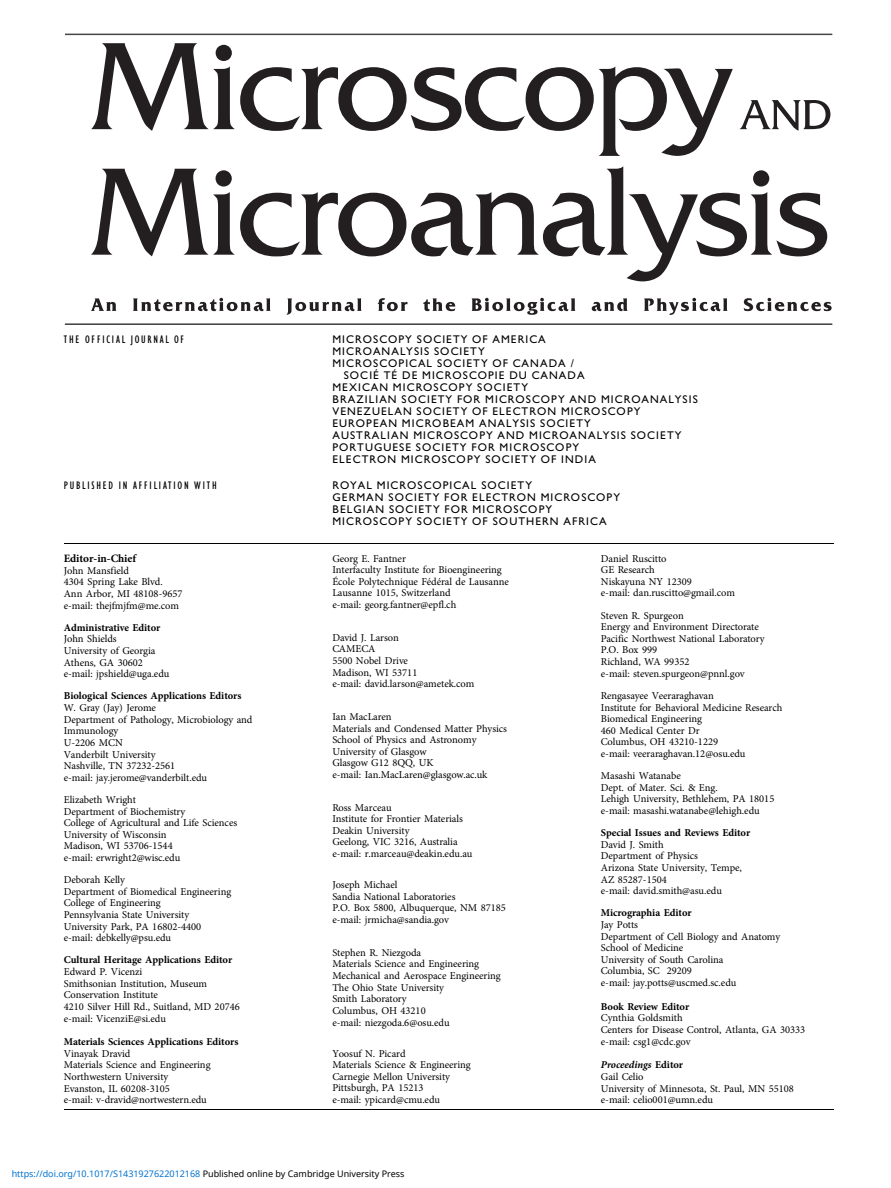
<style>
.page{position:relative;width:891px;height:1188px;background:#fff}
.page>*{position:absolute;margin:0;border:0;box-sizing:border-box;transform-origin:0 0}
.t1{font:11.25px/12px "Adv O Tfe 3 a 9 e 77";letter-spacing:.1em;color:#000}
.t2{font:11.25px "Adv TT9 d 69 e 2 cb";letter-spacing:.16em;color:#000}
.t3{font:11.25px "Adv O Tb 65 e 897 d.B";color:#000}
.t4{font:10.5px/11.6px "Adv OT1 ef 757 c 0";color:#000}
.t5{font:9px "Noto Sans";color:#0172cf}
.s1{font-family:"Adv O Tb 65 e 897 d.B"}
.s2{color:#000}
.s3{font-family:"Adv OT45 bf 69 de.BI"}
</style>
<div class="page">
<hr style="left:64px;top:1110px;width:769px;height:1px;background:#000">
<hr style="left:64px;top:544px;width:769px;height:1px;background:#000">
<div style="left:65px;top:34px;width:767px;height:1px;border:1px solid #474648"></div>
<div style="left:65px;top:324px;width:767px;height:1px;border:1px solid #474648"></div>
<svg style="left:91px;top:43px;width:642px;height:113px"></svg>
<svg style="left:739px;top:100px;width:91px;height:31px"></svg>
<svg style="left:91px;top:166px;width:736px;height:115px"></svg>
<svg style="left:91px;top:298px;width:741px;height:17px"></svg>
<p class="t2" style="left:64px;top:336px;width:122px">THE OFFICIAL JOURNAL OF</p>
<p class="t1" style="left:333px;top:335px;width:215px">MICROSCOPY SOCIETY OF AMERICA</p>
<p class="t1" style="left:333px;top:347px;width:154px">MICROANALYSIS SOCIETY</p>
<p class="t1" style="left:333px;top:359px;width:243px">MICROSCOPICAL SOCIETY OF CANADA /</p>
<p class="t1" style="left:344px;top:371px;width:242px">SOCIÉ TÉ DE MICROSCOPIE DU CANADA</p>
<p class="t1" style="left:333px;top:383px;width:197px">MEXICAN MICROSCOPY SOCIETY</p>
<p class="t1" style="left:333px;top:395px;width:367px">BRAZILIAN SOCIETY FOR MICROSCOPY AND MICROANALYSIS</p>
<p class="t1" style="left:333px;top:407px;width:309px">VENEZUELAN SOCIETY OF ELECTRON MICROSCOPY</p>
<p class="t1" style="left:333px;top:419px;width:260px">EUROPEAN MICROBEAM ANALYSIS SOCIETY</p>
<p class="t1" style="left:333px;top:431px;width:350px">AUSTRALIAN MICROSCOPY AND MICROANALYSIS SOCIETY</p>
<p class="t1" style="left:333px;top:443px;width:248px">PORTUGUESE SOCIETY FOR MICROSCOPY</p>
<p class="t1" style="left:333px;top:455px;width:265px">ELECTRON MICROSCOPY SOCIETY OF INDIA</p>
<p class="t2" style="left:64px;top:482px;width:154px">PUBLISHED IN AFFILIATION WITH</p>
<p class="t1" style="left:333px;top:481px;width:289px">ROYAL MICROSCOPICAL SOCIETY<br>GERMAN SOCIETY FOR ELECTRON MICROSCOPY BELGIAN SOCIETY FOR MICROSCOPY MICROSCOPY SOCIETY OF SOUTHERN AFRICA</p>
<p class="t3" style="left:64px;top:554px;width:74px">Editor-in-Chief</p>
<p class="t4" style="left:64px;top:566px;width:120px">John Mansfield<br>4304 Spring Lake Blvd.<br>Ann Arbor, MI 48108-9657 e-mail: thejfmjfm@me.com</p>
<p class="t4" style="left:64px;top:622px;width:107px"><span class="s1">Administrative Editor<br></span>John Shields<br>University of Georgia<br>Athens, GA 30602 e-mail: jpshield@uga.edu</p>
<p class="t4" style="left:64px;top:691px;width:190px"><span class="s1">Biological Sciences Applications Editors<br></span>W. Gray (Jay) Jerome<br>Department of Pathology, Microbiology and<br>Immunology<br>U-2206 MCN<br>Vanderbilt University<br>Nashville, TN 37232-2561<br>e-mail: jay.jerome@vanderbilt.edu</p>
<p class="t4" style="left:64px;top:795px;width:175px">Elizabeth Wright<br>Department of Biochemistry<br>College of Agricultural and Life Sciences<br>University of Wisconsin<br>Madison, WI 53706-1544<br>e-mail: erwright2@wisc.edu</p>
<p class="t4" style="left:64px;top:875px;width:169px">Deborah Kelly<br>Department of Biomedical Engineering<br>College of Engineering<br>Pennsylvania State University<br>University Park, PA 16802-4400 e-mail: debkelly@psu.edu</p>
<p class="t4" style="left:64px;top:955px;width:178px"><span class="s1">Cultural Heritage Applications Editor<br></span>Edward P. Vicenzi<br>Smithsonian Institution, Museum<br>Conservation Institute<br>4210 Silver Hill Rd., Suitland, MD 20746 e-mail: VicenziE@si.edu</p>
<p class="t4" style="left:64px;top:1037px;width:176px"><span class="s1">Materials Sciences Applications Editors<br></span>Vinayak Dravid<br>Materials Science and Engineering<br>Northwestern University<br>Evanston, IL 60208-3105<br>e-mail: v-dravid@nortwestern.edu</p>
<p class="t4" style="left:332px;top:553px;width:178px">Georg E. Fantner<br>Interfaculty Institute for Bioengineering<br>École Polytechnique Fédéral de Lausanne<br>Lausanne 1015, Switzerland<br>e-mail: georg.fantner@epfl.ch</p>
<p class="t4" style="left:332px;top:632px;width:143px">David J. Larson<br>CAMECA<br>5500 Nobel Drive<br>Madison, WI 53711<br>e-mail: david.larson@ametek.com</p>
<p class="t4" style="left:332px;top:712px;width:176px">Ian MacLaren<br>Materials and Condensed Matter Physics<br>School of Physics and Astronomy<br>University of Glasgow<br>Glasgow G12 8QQ, UK<br>e-mail: Ian.MacLaren@glasgow.ac.uk</p>
<p class="t4" style="left:332px;top:802px;width:142px">Ross Marceau<br>Institute for Frontier Materials<br>Deakin University<br>Geelong, VIC 3216, Australia e-mail: r.marceau@deakin.edu.au</p>
<p class="t4" style="left:332px;top:880px;width:175px">Joseph Michael<br>Sandia National Laboratories<br>P.O. Box 5800, Albuquerque, NM 87185 e-mail: jrmicha@sandia.gov</p>
<p class="t4" style="left:332px;top:948px;width:170px">Stephen R. Niezgoda<br>Materials Science and Engineering<br>Mechanical and Aerospace Engineering<br>The Ohio State University<br>Smith Laboratory<br>Columbus, OH 43210<br>e-mail: niezgoda.6@osu.edu</p>
<p class="t4" style="left:332px;top:1048px;width:140px">Yoosuf N. Picard<br>Materials Science &amp; Engineering<br>Carnegie Mellon University<br>Pittsburgh, PA 15213<br>e-mail: ypicard@cmu.edu</p>
<p class="t5" style="left:12px;top:1168px;width:394px">https://doi.org/10.1017/S1431927622012168 <span class="s2">Published online by Cambridge University Press</span></p>
<p class="t4" style="left:601px;top:553px;width:135px">Daniel Ruscitto<br>GE Research<br>Niskayuna NY 12309<br>e-mail: dan.ruscitto@gmail.com</p>
<p class="t4" style="left:601px;top:610px;width:165px">Steven R. Spurgeon<br>Energy and Environment Directorate<br>Pacific Northwest National Laboratory<br>P.O. Box 999<br>Richland, WA 99352<br>e-mail: steven.spurgeon@pnnl.gov</p>
<p class="t4" style="left:601px;top:691px;width:183px">Rengasayee Veeraraghavan<br>Institute for Behavioral Medicine Research<br>Biomedical Engineering<br>460 Medical Center Dr<br>Columbus, OH 43210-1229<br>e-mail: veeraraghavan.12@osu.edu</p>
<p class="t4" style="left:601px;top:771px;width:175px">Masashi Watanabe<br>Dept. of Mater. Sci. &amp; Eng.<br>Lehigh University, Bethlehem, PA 18015 e-mail: masashi.watanabe@lehigh.edu</p>
<p class="t4" style="left:601px;top:828px;width:151px"><span class="s1">Special Issues and Reviews Editor<br></span>David J. Smith<br>Department of Physics<br>Arizona State University, Tempe,<br>AZ 85287-1504<br>e-mail: david.smith@asu.edu</p>
<p class="t4" style="left:601px;top:908px;width:181px"><span class="s1">Micrographia Editor<br></span>Jay Potts<br>Department of Cell Biology and Anatomy<br>School of Medicine<br>University of South Carolina<br>Columbia, SC 29209<br>e-mail: jay.potts@uscmed.sc.edu</p>
<p class="t4" style="left:601px;top:1002px;width:206px"><span class="s1">Book Review Editor<br></span>Cynthia Goldsmith<br>Centers for Disease Control, Atlanta, GA 30333 e-mail: csg1@cdc.gov</p>
<p class="t4" style="left:601px;top:1060px;width:194px"><span class="s3">Proceedings</span> <span class="s1">Editor<br></span>Gail Celio<br>University of Minnesota, St. Paul, MN 55108 e-mail: celio001@umn.edu</p>
</div>
